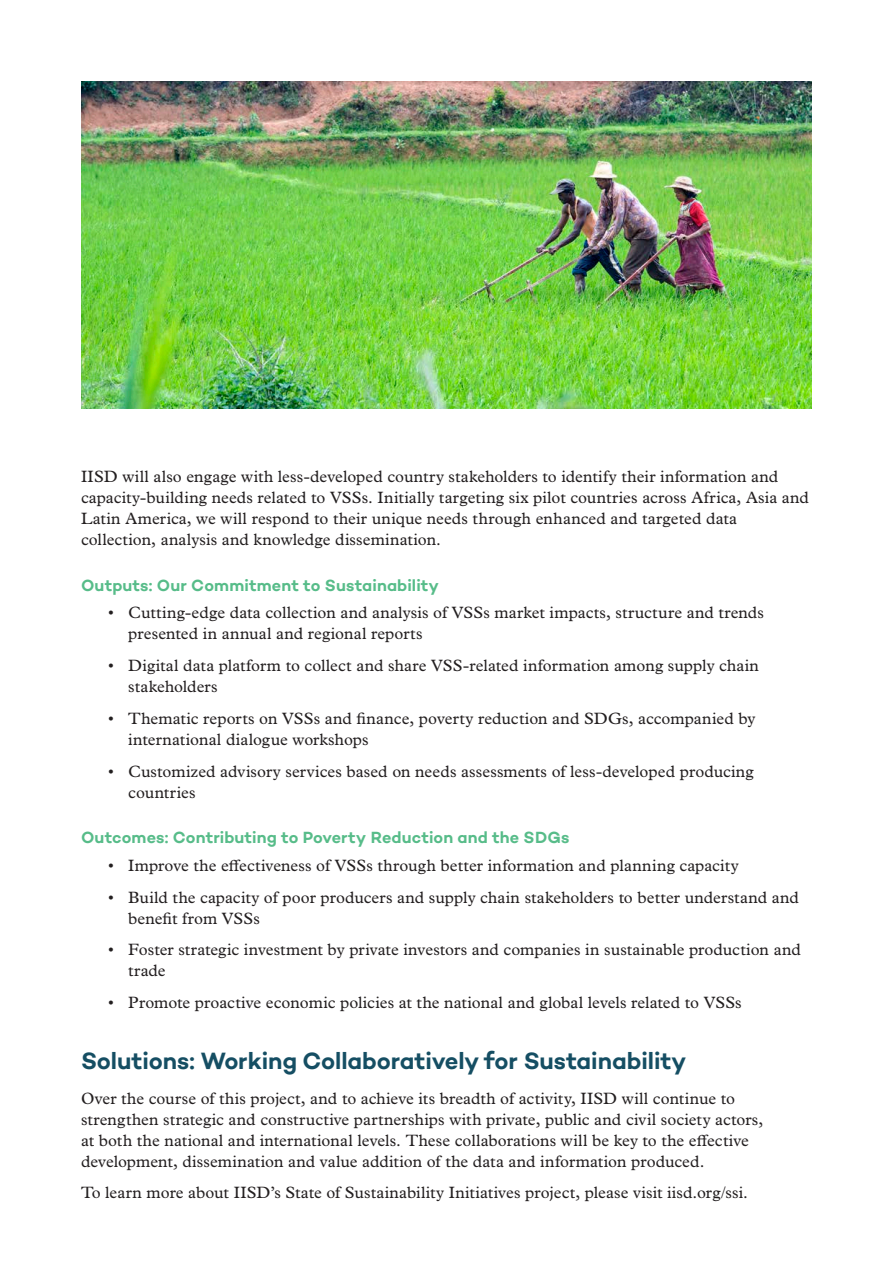
<style>
.page{position:relative;width:893px;height:1263px;background:#fff}
.page>*{position:absolute;margin:0;border:0;box-sizing:border-box;transform-origin:0 0}
.t1{font:600 24px "Campton";letter-spacing:-.005em;color:#154e63}
.t2{font:16.5px/21px "Plantin MT Pro";letter-spacing:.005em;color:#231f20}
.t3{font:600 16.5px "Campton";letter-spacing:.005em;color:#57bc89}
</style>
<div class="page">
<img style="left:81px;top:81px;width:731px;height:327px">
<p class="t2" style="left:81px;top:466px;width:729px">IISD will also engage with less-developed country stakeholders to identify their information and capacity-building needs related to VSSs. Initially targeting six pilot countries across Africa, Asia and Latin America, we will respond to their unique needs through enhanced and targeted data collection, analysis and knowledge dissemination.</p>
<h3 class="t3" style="left:81px;top:574px;width:360px">Outputs: Our Commitment to Sustainability</h3>
<p class="t2" style="left:128px;top:602px;width:637px;text-indent:-20px">• Cutting-edge data collection and analysis of VSSs market impacts, structure and trends presented in annual and regional reports</p>
<p class="t2" style="left:128px;top:655px;width:632px;text-indent:-20px">• Digital data platform to collect and share VSS-related information among supply chain stakeholders</p>
<p class="t2" style="left:128px;top:708px;width:629px;text-indent:-20px">• Thematic reports on VSSs and finance, poverty reduction and SDGs, accompanied by international dialogue workshops</p>
<p class="t2" style="left:128px;top:761px;width:627px;text-indent:-20px">• Customized advisory services based on needs assessments of less-developed producing countries</p>
<h3 class="t3" style="left:81px;top:827px;width:490px">Outcomes: Contributing to Poverty Reduction and the SDGs</h3>
<p class="t2" style="left:108px;top:855px;width:632px">• Improve the effectiveness of VSSs through better information and planning capacity</p>
<p class="t2" style="left:128px;top:887px;width:672px;text-indent:-20px">• Build the capacity of poor producers and supply chain stakeholders to better understand and benefit from VSSs</p>
<p class="t2" style="left:128px;top:939px;width:674px;text-indent:-20px">• Foster strategic investment by private investors and companies in sustainable production and trade</p>
<p class="t2" style="left:108px;top:992px;width:635px">• Promote proactive economic policies at the national and global levels related to VSSs</p>
<h1 class="t1" style="left:81px;top:1045px;width:607px">Solutions: Working Collaboratively for Sustainability</h1>
<p class="t2" style="left:81px;top:1087px;width:684px">Over the course of this project, and to achieve its breadth of activity, IISD will continue to strengthen strategic and constructive partnerships with private, public and civil society actors, at both the national and international levels. These collaborations will be key to the effective development, dissemination and value addition of the data and information produced.</p>
<p class="t2" style="left:81px;top:1182px;width:668px">To learn more about IISD’s State of Sustainability Initiatives project, please visit iisd.org/ssi.</p>
</div>
